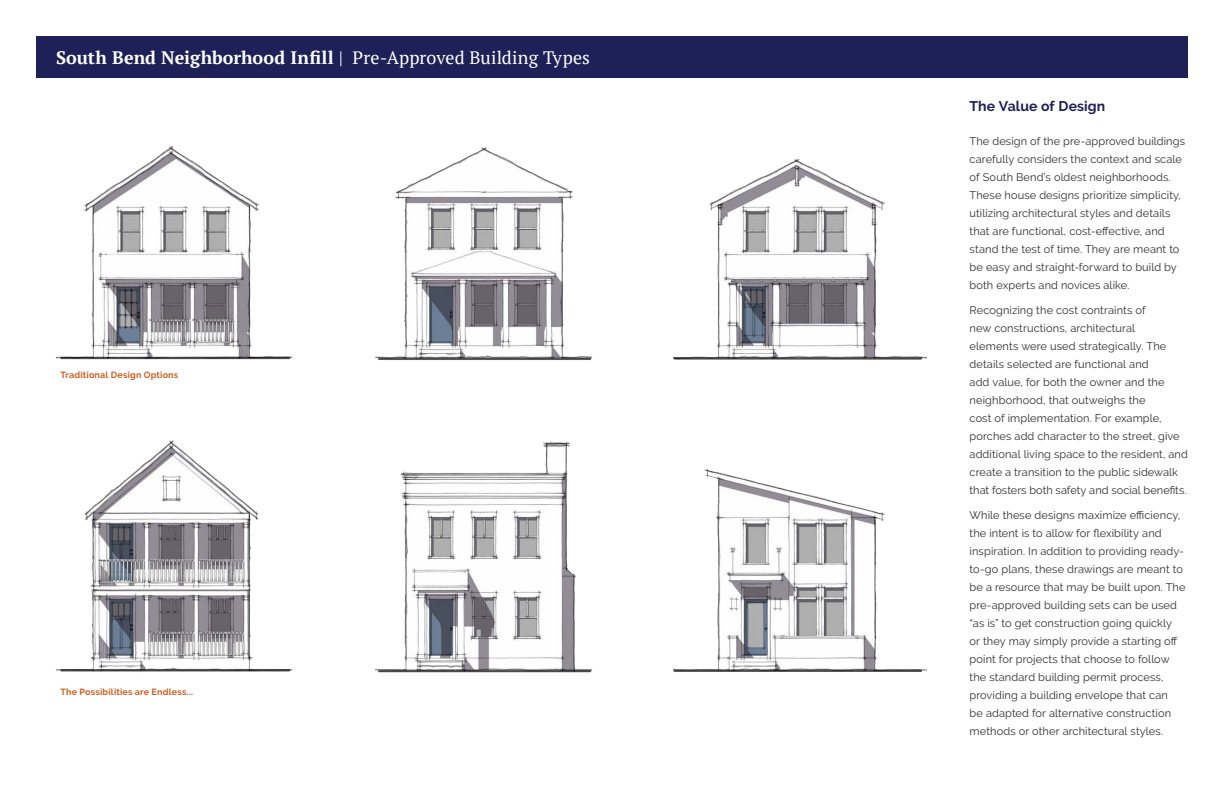
<style>
.page{position:relative;width:1224px;height:792px;background:#fff}
.page>*{position:absolute;margin:0;border:0;box-sizing:border-box;transform-origin:0 0}
._3_Article{font:700 18px "PT Serif";letter-spacing:.005em;color:#fff}
._4_Section{font:700 14px "Raleway";letter-spacing:.005em;color:#1e2058}
._10a_Body_Text{font:11px/18px "Raleway";letter-spacing:.01em;color:#312f30}
._4_Section-2{font:700 9px "Raleway";letter-spacing:.02em;color:#cb6025}
.s1{font-weight:400}
</style>
<div class="page">
<div style="left:36px;top:36px;width:1152px;height:42px;background:#1e2058"></div>
<img style="left:56px;top:146px;width:871px;height:527px">
<p class="_3_Article" style="left:56px;top:46px;width:535px">South Bend Neighborhood Infill <span class="s1">| Pre-Approved Building Types</span></p>
<p class="_4_Section-2" style="left:60px;top:370px;width:119px">Traditional Design Options</p>
<p class="_4_Section-2" style="left:60px;top:687px;width:134px">The Possibilities are Endless...</p>
<p class="_4_Section" style="left:970px;top:98px;width:137px">The Value of Design</p>
<p class="_10a_Body_Text" style="left:970px;top:132px;width:217px">The design of the pre-approved buildings carefully considers the context and scale of South Bend’s oldest neighborhoods.<br>These house designs prioritize simplicity, utilizing architectural styles and details that are functional, cost-effective, and stand the test of time. They are meant to be easy and straight-forward to build by both experts and novices alike.</p>
<p class="_10a_Body_Text" style="left:970px;top:301px;width:220px">Recognizing the cost contraints of<br>new constructions, architectural<br>elements were used strategically. The details selected are functional and<br>add value, for both the owner and the neighborhood, that outweighs the<br>cost of implementation. For example, porches add character to the street, give additional living space to the resident, and create a transition to the public sidewalk that fosters both safety and social benefits.</p>
<p class="_10a_Body_Text" style="left:970px;top:506px;width:217px">While these designs maximize efficiency, the intent is to allow for flexibility and inspiration. In addition to providing ready&shy;to-go plans, these drawings are meant to be a resource that may be built upon. The pre-approved building sets can be used “as is” to get construction going quickly<br>or they may simply provide a starting off point for projects that choose to follow the standard building permit process, providing a building envelope that can<br>be adapted for alternative construction methods or other architectural styles.</p>
</div>
